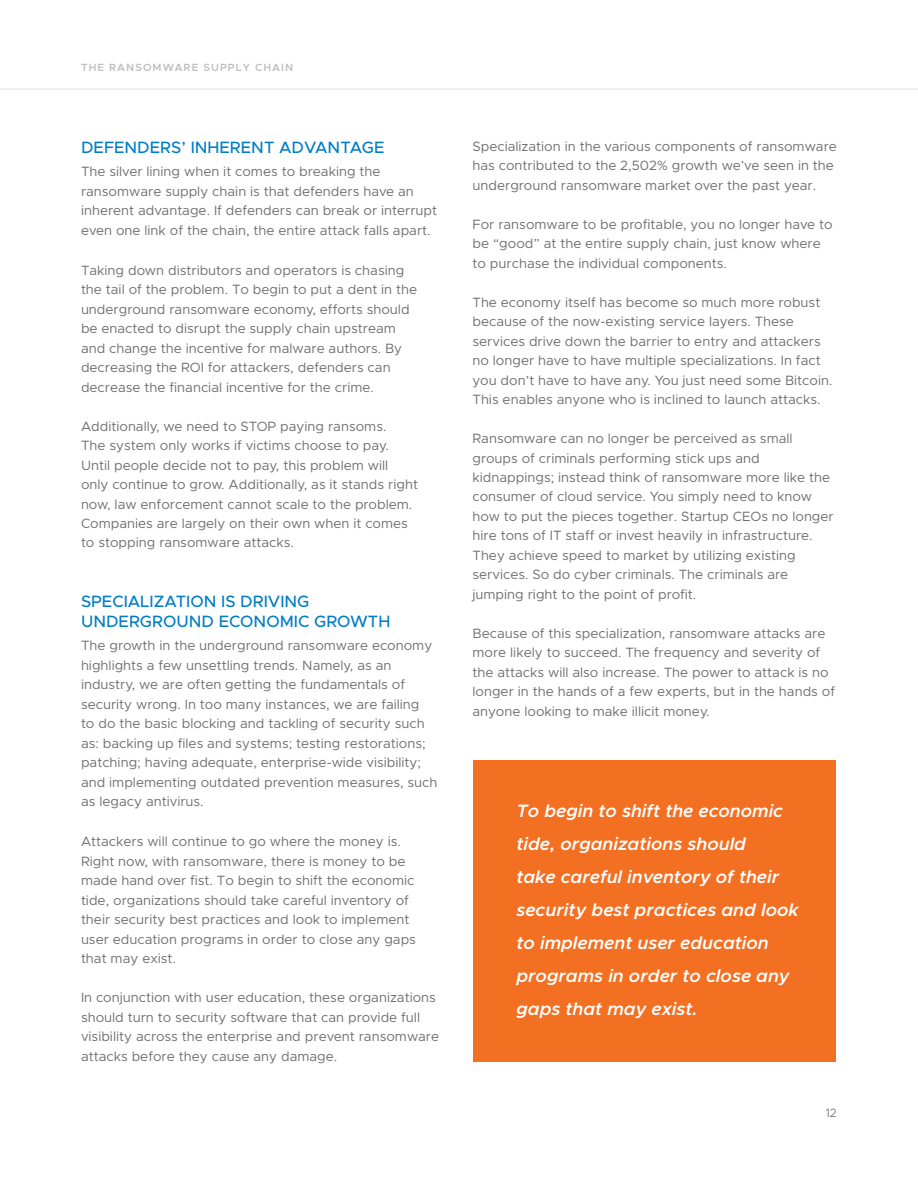
<style>
.page{position:relative;width:918px;height:1188px;background:#fff}
.page>*{position:absolute;margin:0;border:0;box-sizing:border-box;transform-origin:0 0}
.t1{font:italic 600 18px/33px "Metropolis";color:#fff}
.t2{font:500 16.5px/19.8px "Metropolis";color:#007ec5}
.t3{font:13.5px/19.5px "Metropolis";color:#6e6f72}
.t4{font:300 12px "Metropolis";color:#666}
.t5{font:600 10.5px "Metropolis";letter-spacing:.1em;color:#bdbebf}
</style>
<div class="page">
<hr style="left:0;top:89px;width:918px;height:1px;background:#e0ded6">
<div style="left:473px;top:760px;width:363px;height:302px;background:#f36f21"></div>
<p class="t5" style="left:81px;top:61px;width:214px">THE RANSOMWARE SUPPLY CHAIN</p>
<p class="t2" style="left:81px;top:138px;width:305px">DEFENDERS’ INHERENT ADVANTAGE</p>
<p class="t3" style="left:81px;top:162px;width:358px">The silver lining when it comes to breaking the ransomware supply chain is that defenders have an inherent advantage. If defenders can break or interrupt even one link of the chain, the entire attack falls apart.</p>
<p class="t3" style="left:81px;top:260px;width:338px">Taking down distributors and operators is chasing the tail of the problem. To begin to put a dent in the underground ransomware economy, efforts should be enacted to disrupt the supply chain upstream and change the incentive for malware authors. By decreasing the ROI for attackers, defenders can decrease the financial incentive for the crime.</p>
<p class="t3" style="left:81px;top:416px;width:339px">Additionally, we need to STOP paying ransoms.<br>The system only works if victims choose to pay.<br>Until people decide not to pay, this problem will only continue to grow. Additionally, as it stands right now, law enforcement cannot scale to the problem.<br>Companies are largely on their own when it comes to stopping ransomware attacks.</p>
<p class="t2" style="left:81px;top:592px;width:311px">SPECIALIZATION IS DRIVING<br>UNDERGROUND ECONOMIC GROWTH</p>
<p class="t3" style="left:81px;top:636px;width:358px">The growth in the underground ransomware economy highlights a few unsettling trends. Namely, as an industry, we are often getting the fundamentals of security wrong. In too many instances, we are failing<br>to do the basic blocking and tackling of security such as: backing up files and systems; testing restorations; patching; having adequate, enterprise-wide visibility; and implementing outdated prevention measures, such as legacy antivirus.</p>
<p class="t3" style="left:81px;top:832px;width:337px">Attackers will continue to go where the money is.<br>Right now, with ransomware, there is money to be made hand over fist. To begin to shift the economic tide, organizations should take careful inventory of their security best practices and look to implement user education programs in order to close any gaps that may exist.</p>
<p class="t3" style="left:81px;top:988px;width:360px">In conjunction with user education, these organizations should turn to security software that can provide full visibility across the enterprise and prevent ransomware attacks before they cause any damage.</p>
<p class="t3" style="left:472px;top:136px;width:366px">Specialization in the various components of ransomware has contributed to the 2,502% growth we’ve seen in the underground ransomware market over the past year.</p>
<p class="t3" style="left:472px;top:214px;width:362px">For ransomware to be profitable, you no longer have to be “good” at the entire supply chain, just know where to purchase the individual components.</p>
<p class="t3" style="left:472px;top:292px;width:361px">The economy itself has become so much more robust because of the now-existing service layers. These services drive down the barrier to entry and attackers no longer have to have multiple specializations. In fact you don’t have to have any. You just need some Bitcoin.<br>This enables anyone who is inclined to launch attacks.</p>
<p class="t3" style="left:472px;top:429px;width:363px">Ransomware can no longer be perceived as small groups of criminals performing stick ups and kidnappings; instead think of ransomware more like the consumer of cloud service. You simply need to know how to put the pieces together. Startup CEOs no longer hire tons of IT staff or invest heavily in infrastructure.<br>They achieve speed to market by utilizing existing services. So do cyber criminals. The criminals are jumping right to the point of profit.</p>
<p class="t3" style="left:472px;top:624px;width:364px">Because of this specialization, ransomware attacks are more likely to succeed. The frequency and severity of the attacks will also increase. The power to attack is no longer in the hands of a few experts, but in the hands of anyone looking to make illicit money.</p>
<h1 class="t1" style="left:516px;top:794px;width:284px">To begin to shift the economic tide, organizations should<br>take careful inventory of their security best practices and look to implement user education programs in order to close any gaps that may exist.</h1>
<p class="t4" style="left:826px;top:1105px;width:13px">12</p>
</div>
